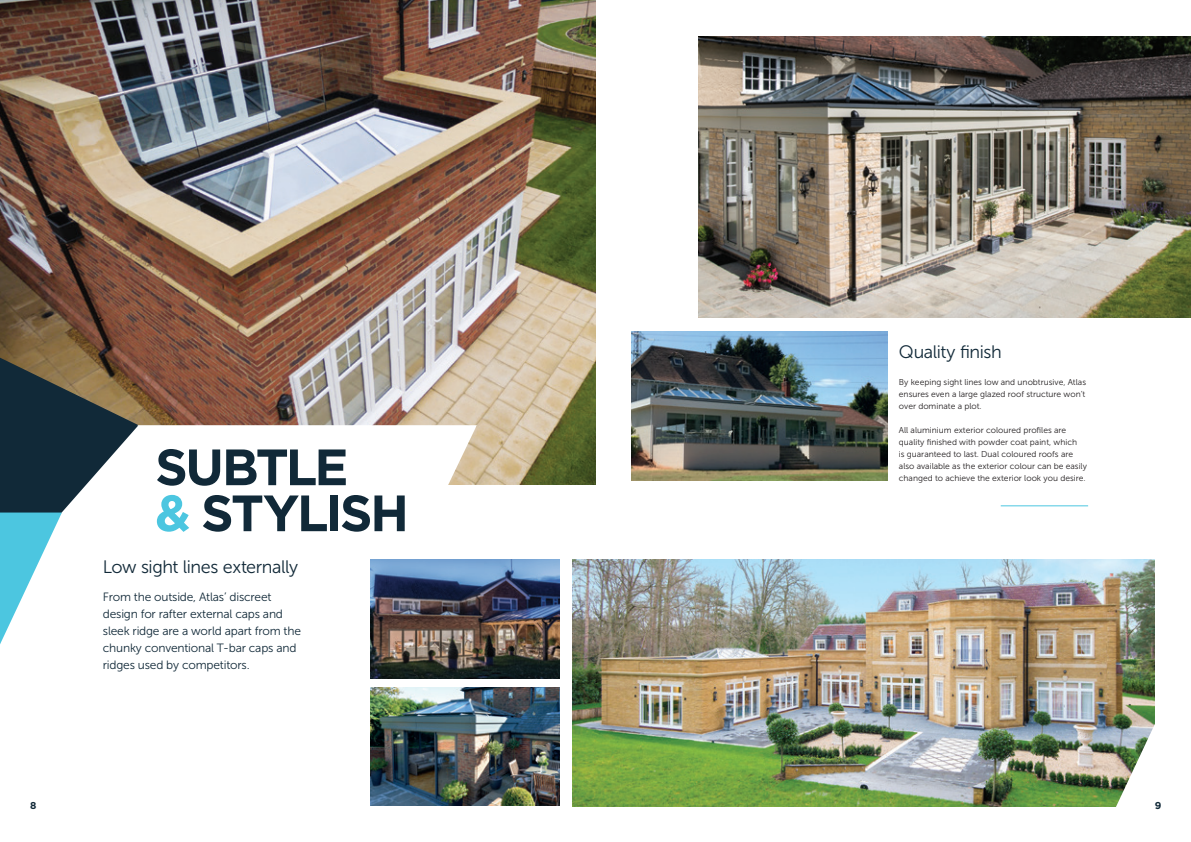
<style>
.page{position:relative;width:1191px;height:842px;background:#fff}
.page>*{position:absolute;margin:0;border:0;box-sizing:border-box;transform-origin:0 0}
.t1{font:700 51px/46px "Gotham";letter-spacing:-.05em;color:#112938}
.t2{font:18px "Museo Sans 300";letter-spacing:-.025em;color:#112938}
.t3{font:12px/17px "Museo Sans 300";letter-spacing:-.015em;color:#112938}
.t4{font:700 10px "Gotham";color:#112938}
.t5{font:8.5px/12px "Museo Sans 300";color:#231f20;text-align:justify}
.s1{color:#4cc6e0}
</style>
<div class="page">
<img style="left:572px;top:560px;width:583px;height:246px">
<img style="left:1099px;top:687px;width:56px;height:120px">
<img style="left:370px;top:687px;width:189px;height:119px">
<img style="left:0;top:0;width:595px;height:485px">
<svg style="left:138px;top:425px;width:339px;height:135px"></svg>
<svg style="left:0;top:358px;width:138px;height:286px"></svg>
<img style="left:698px;top:36px;width:493px;height:281px">
<img style="left:631px;top:332px;width:256px;height:148px">
<hr style="left:1000px;top:505px;width:88px;height:1px;background:#4cc6e0">
<img style="left:370px;top:560px;width:189px;height:118px">
<h1 class="t1" style="left:155px;top:444px;width:255px">SUBTLE<br><span class="s1">&amp;</span> STYLISH</h1>
<h2 class="t2" style="left:103px;top:557px;width:197px">Low sight lines externally</h2>
<h3 class="t3" style="left:103px;top:588px;width:200px">From the outside, Atlas’ discreet design for rafter external caps and sleek ridge are a world apart from the chunky conventional T-bar caps and ridges used by competitors.</h3>
<h2 class="t2" style="left:899px;top:342px;width:104px">Quality finish</h2>
<p class="t5" style="left:899px;top:376px;width:189px">By keeping sight lines low and unobtrusive, Atlas ensures even a large glazed roof structure won’t over dominate a plot.</p>
<p class="t5" style="left:899px;top:424px;width:190px;text-align:left">All aluminium exterior coloured profiles are quality finished with powder coat paint, which<br>is guaranteed to last. Dual coloured roofs are also available as the exterior colour can be easily changed to achieve the exterior look you desire.</p>
<p class="t4" style="left:30px;top:799px;width:8px">8</p>
<p class="t4" style="left:1154px;top:799px;width:8px">9</p>
</div>
